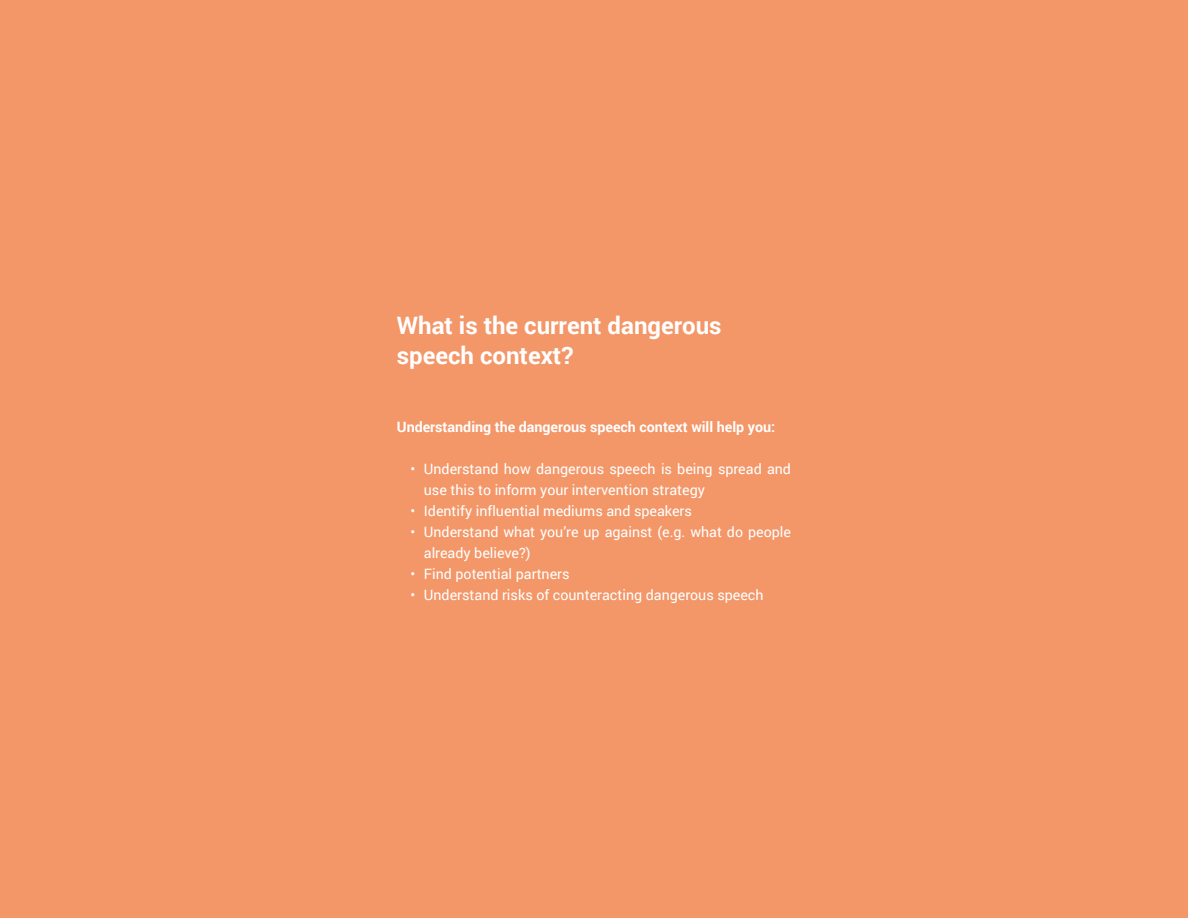
<style>
.page{position:relative;width:1188px;height:918px;background:#f39769}
.page>*{position:absolute;margin:0;border:0;box-sizing:border-box;transform-origin:0 0}
.t1{font:700 24px/30px "Roboto";color:#fff}
.t2{font:14.25px/21px "Roboto";color:#fff}
.t3{font:700 14.25px "Roboto";color:#fff}
</style>
<div class="page">
<h1 class="t1" style="left:397px;top:310px;width:326px">What is the current dangerous speech context?</h1>
<p class="t3" style="left:397px;top:417px;width:380px">Understanding the dangerous speech context will help you:</p>
<p class="t2" style="left:424px;top:458px;width:369px;text-indent:-13px">• Understand how dangerous speech is being spread and use this to inform your intervention strategy</p>
<p class="t2" style="left:410px;top:500px;width:283px">• Identify influential mediums and speakers</p>
<p class="t2" style="left:424px;top:521px;width:369px;text-indent:-13px">• Understand what you’re up against (e.g. what do people already believe?)</p>
<p class="t2" style="left:410px;top:563px;width:161px">• Find potential partners</p>
<p class="t2" style="left:410px;top:584px;width:355px">• Understand risks of counteracting dangerous speech</p>
</div>
